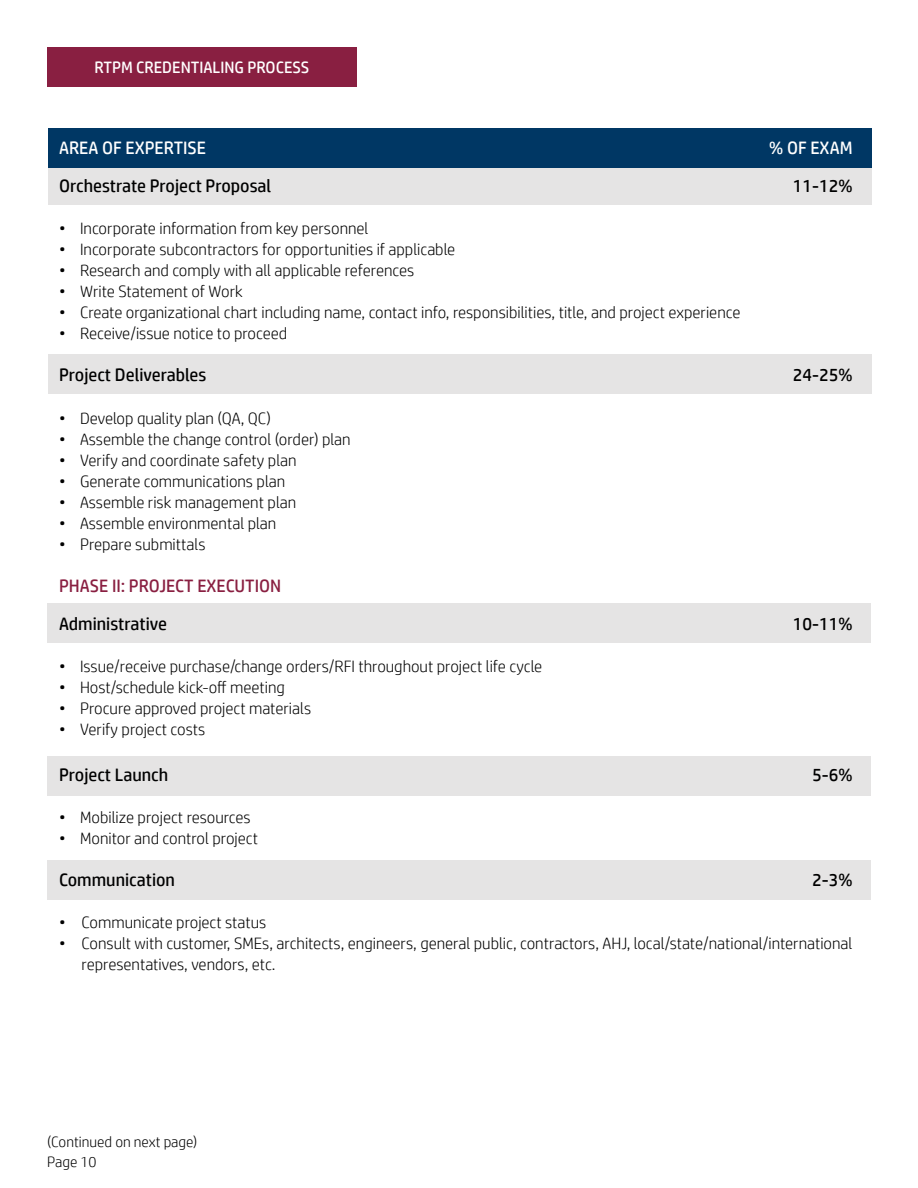
<style>
.page{position:relative;width:918px;height:1188px;background:#fff}
.page>*{position:absolute;margin:0;border:0;box-sizing:border-box;transform-origin:0 0}
.t1{font:18px "HP Simplified";color:#000}
.t2{font:18px "HP Simplified";color:#891f41}
.t3{font:18px "HP Simplified";color:#fff}
.t4{font:300 16.5px/21px "HP Simplified";color:#000}
.t5{font:16.5px "HP Simplified";color:#fff}
.t6{font:300 15px "HP Simplified";color:#000}
</style>
<div class="page">
<div style="left:47px;top:860px;width:824px;height:39px;background:#e5e4e4"></div>
<div style="left:47px;top:756px;width:824px;height:39px;background:#e5e4e4"></div>
<div style="left:47px;top:604px;width:824px;height:39px;background:#e5e4e4"></div>
<div style="left:48px;top:354px;width:823px;height:40px;background:#e5e4e4"></div>
<div style="left:48px;top:166px;width:824px;height:39px;background:#e5e4e4"></div>
<div style="left:48px;top:128px;width:824px;height:39px;background:#003764"></div>
<div style="left:47px;top:47px;width:309px;height:39px;background:#891f41"></div>
<p class="t5" style="left:94px;top:56px;width:216px">RTPM CREDENTIALING PROCESS</p>
<p class="t3" style="left:59px;top:136px;width:149px">AREA OF EXPERTISE</p>
<p class="t3" style="left:769px;top:136px;width:85px">% OF EXAM</p>
<p class="t1" style="left:59px;top:174px;width:214px">Orchestrate Project Proposal</p>
<p class="t1" style="left:793px;top:174px;width:61px">11-12%</p>
<p class="t4" style="left:59px;top:217px;width:311px">• Incorporate information from key personnel</p>
<p class="t4" style="left:59px;top:238px;width:398px">• Incorporate subcontractors for opportunities if applicable</p>
<p class="t4" style="left:59px;top:259px;width:357px">• Research and comply with all applicable references</p>
<p class="t4" style="left:59px;top:280px;width:185px">• Write Statement of Work</p>
<p class="t4" style="left:59px;top:301px;width:683px">• Create organizational chart including name, contact info, responsibilities, title, and project experience</p>
<p class="t4" style="left:59px;top:322px;width:230px">• Receive/issue notice to proceed</p>
<p class="t1" style="left:59px;top:363px;width:149px">Project Deliverables</p>
<p class="t1" style="left:793px;top:363px;width:61px">24-25%</p>
<p class="t4" style="left:59px;top:408px;width:213px">• Develop quality plan (QA, QC)</p>
<p class="t4" style="left:59px;top:429px;width:293px">• Assemble the change control (order) plan</p>
<p class="t4" style="left:59px;top:450px;width:239px">• Verify and coordinate safety plan</p>
<p class="t4" style="left:59px;top:471px;width:228px">• Generate communications plan</p>
<p class="t4" style="left:59px;top:492px;width:239px">• Assemble risk management plan</p>
<p class="t4" style="left:59px;top:513px;width:219px">• Assemble environmental plan</p>
<p class="t4" style="left:59px;top:534px;width:148px">• Prepare submittals</p>
<p class="t2" style="left:59px;top:574px;width:224px">PHASE II: PROJECT EXECUTION</p>
<p class="t1" style="left:59px;top:612px;width:110px">Administrative</p>
<p class="t1" style="left:793px;top:612px;width:61px">10-11%</p>
<p class="t4" style="left:59px;top:655px;width:485px">• Issue/receive purchase/change orders/RFI throughout project life cycle</p>
<p class="t4" style="left:59px;top:676px;width:227px">• Host/schedule kick-off meeting</p>
<p class="t4" style="left:59px;top:697px;width:254px">• Procure approved project materials</p>
<p class="t4" style="left:59px;top:718px;width:148px">• Verify project costs</p>
<p class="t1" style="left:59px;top:763px;width:111px">Project Launch</p>
<p class="t1" style="left:812px;top:763px;width:42px">5-6%</p>
<p class="t4" style="left:59px;top:807px;width:193px">• Mobilize project resources</p>
<p class="t4" style="left:59px;top:828px;width:200px">• Monitor and control project</p>
<p class="t1" style="left:59px;top:868px;width:117px">Communication</p>
<p class="t1" style="left:812px;top:868px;width:42px">2-3%</p>
<p class="t4" style="left:59px;top:912px;width:209px">• Communicate project status</p>
<p class="t4" style="left:82px;top:933px;width:772px;text-indent:-23px">• Consult with customer, SMEs, architects, engineers, general public, contractors, AHJ, local/state/national/international representatives, vendors, etc.</p>
<p class="t6" style="left:47px;top:1132px;width:152px">(Continued on next page)</p>
<p class="t6" style="left:47px;top:1152px;width:51px">Page 10</p>
</div>
